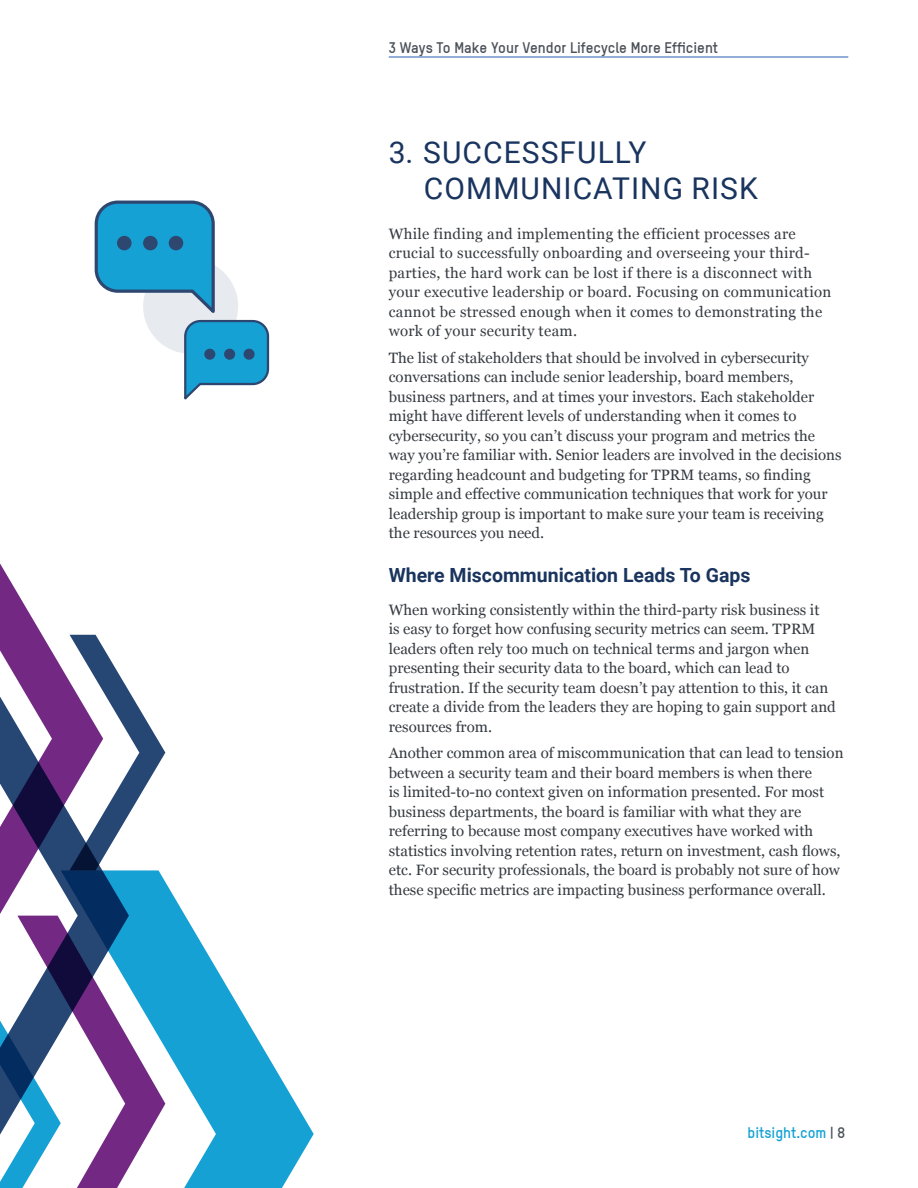
<style>
.page{position:relative;width:918px;height:1188px;background:#fff}
.page>*{position:absolute;margin:0;border:0;box-sizing:border-box;transform-origin:0 0}
.t1{font:30px/36px "Roboto";letter-spacing:.035em;color:#19345e}
.t2{font:700 19.5px "Roboto";color:#19345e}
.t3{font:15px/19.5px "Georgia";color:#343a40}
.t4{font:15px/19.5px "Georgia";letter-spacing:.02em;color:#343a40}
.t5{font:500 15px "T Star Pro";color:#495058}
.t6{font:500 15px "T Star Pro";color:#15a1d4}
.s1{color:#495058}
</style>
<div class="page">
<svg style="left:129px;top:870px;width:185px;height:318px"></svg>
<svg style="left:103px;top:647px;width:62px;height:167px"></svg>
<svg style="left:0;top:916px;width:165px;height:272px"></svg>
<svg style="left:0;top:652px;width:129px;height:527px"></svg>
<svg style="left:0;top:563px;width:103px;height:439px"></svg>
<hr style="left:389px;top:56px;width:459px;height:2px;background:#6e93cc">
<svg style="left:94px;top:200px;width:176px;height:200px"></svg>
<div style="left:117px;top:236px;width:15px;height:14px;background:#2d4771;border-radius:50%"></div>
<div style="left:143px;top:236px;width:15px;height:14px;background:#2d4771;border-radius:50%"></div>
<div style="left:169px;top:236px;width:14px;height:14px;background:#2d4771;border-radius:50%"></div>
<div style="left:204px;top:349px;width:11px;height:11px;background:#2d4771;border-radius:50%"></div>
<div style="left:224px;top:349px;width:11px;height:11px;background:#2d4771;border-radius:50%"></div>
<div style="left:244px;top:349px;width:11px;height:11px;background:#2d4771;border-radius:50%"></div>
<p class="t5" style="left:389px;top:39px;width:331px">3 Ways To Make Your Vendor Lifecycle More Efficient</p>
<h1 class="t1" style="left:424px;top:135px;width:336px;text-indent:-35px">3. SUCCESSFULLY<br>COMMUNICATING RISK</h1>
<p class="t4" style="left:389px;top:223px;width:444px">While finding and implementing the efficient processes are crucial to successfully onboarding and overseeing your third&shy;parties, the hard work can be lost if there is a disconnect with your executive leadership or board. Focusing on communication cannot be stressed enough when it comes to demonstrating the work of your security team.</p>
<p class="t3" style="left:389px;top:347px;width:454px">The list of stakeholders that should be involved in cybersecurity conversations can include senior leadership, board members, business partners, and at times your investors. Each stakeholder might have different levels of understanding when it comes to cybersecurity, so you can’t discuss your program and metrics the way you’re familiar with. Senior leaders are involved in the decisions regarding headcount and budgeting for TPRM teams, so finding simple and effective communication techniques that work for your leadership group is important to make sure your team is receiving the resources you need.</p>
<h2 class="t2" style="left:389px;top:567px;width:363px">Where Miscommunication Leads To Gaps</h2>
<p class="t3" style="left:389px;top:599px;width:449px">When working consistently within the third-party risk business it<br>is easy to forget how confusing security metrics can seem. TPRM leaders often rely too much on technical terms and jargon when presenting their security data to the board, which can lead to frustration. If the security team doesn’t pay attention to this, it can create a divide from the leaders they are hoping to gain support and resources from.</p>
<p class="t3" style="left:389px;top:743px;width:456px">Another common area of miscommunication that can lead to tension between a security team and their board members is when there<br>is limited-to-no context given on information presented. For most business departments, the board is familiar with what they are referring to because most company executives have worked with statistics involving retention rates, return on investment, cash flows, etc. For security professionals, the board is probably not sure of how these specific metrics are impacting business performance overall.</p>
<p class="t6" style="left:748px;top:1126px;width:99px">bitsight.com <span class="s1">| 8</span></p>
</div>
